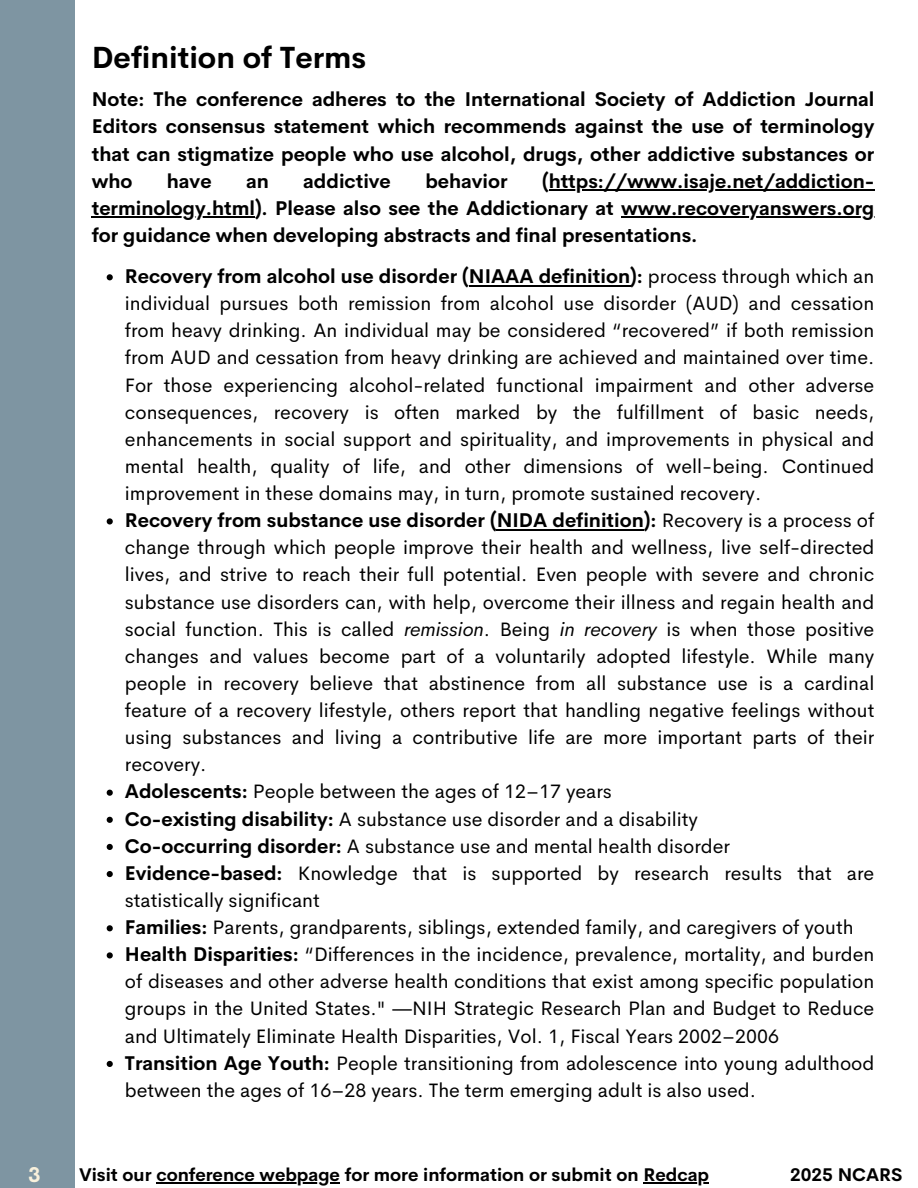
<style>
.page{position:relative;width:918px;height:1188px;background:#fff}
.page>*{position:absolute;margin:0;border:0;box-sizing:border-box;transform-origin:0 0}
.t1{font:700 30px "Cerebri Sans";color:#000}
.t2{font:700 21px "Cerebri Sans";color:#f9f1dc}
.t3{font:19.5px/27.2px "Cerebri Sans";color:#000}
.t4{font:700 19.5px/27.2px "Cerebri Sans";color:#000;text-align:justify}
.t5{font:700 18px "Cerebri Sans";color:#000}
.s1{font-weight:400}
.s2{font-weight:700}
.s3{font-style:italic}
</style>
<div class="page">
<div style="left:0;top:0;width:75px;height:1188px;background:#7e95a2"></div>
<hr style="left:549px;top:189px;width:325px;height:2px;background:#000">
<hr style="left:92px;top:217px;width:163px;height:1px;background:#000">
<hr style="left:621px;top:217px;width:253px;height:1px;background:#000">
<svg style="left:107px;top:274px;width:6px;height:6px"></svg>
<hr style="left:469px;top:285px;width:161px;height:2px;background:#000">
<svg style="left:107px;top:518px;width:6px;height:7px"></svg>
<hr style="left:497px;top:529px;width:147px;height:2px;background:#000">
<svg style="left:107px;top:790px;width:6px;height:6px"></svg>
<svg style="left:107px;top:817px;width:6px;height:6px"></svg>
<svg style="left:107px;top:844px;width:6px;height:6px"></svg>
<svg style="left:107px;top:871px;width:6px;height:6px"></svg>
<svg style="left:107px;top:925px;width:6px;height:6px"></svg>
<svg style="left:107px;top:952px;width:6px;height:7px"></svg>
<svg style="left:107px;top:1061px;width:6px;height:6px"></svg>
<hr style="left:156px;top:1182px;width:184px;height:1px;background:#000">
<hr style="left:644px;top:1182px;width:65px;height:1px;background:#000">
<p class="t2" style="left:28px;top:1161px;width:14px">3</p>
<p class="t1" style="left:92px;top:38px;width:276px">Definition of Terms</p>
<h1 class="t4" style="left:92px;top:86px;width:784px">Note: The conference adheres to the International Society of Addiction Journal Editors consensus statement which recommends against the use of terminology that can stigmatize people who use alcohol, drugs, other addictive substances or who</h1>
<h1 class="t4" style="left:167px;top:167px;width:46px">have</h1>
<h1 class="t4" style="left:246px;top:167px;width:24px">an</h1>
<h1 class="t4" style="left:303px;top:167px;width:89px">addictive</h1>
<h1 class="t4" style="left:425px;top:167px;width:84px">behavior</h1>
<h1 class="t4" style="left:542px;top:167px;width:334px">(https://www.isaje.net/addiction-</h1>
<p class="t4" style="left:92px;top:194px;width:784px">terminology.html). Please also see the Addictionary at www.recoveryanswers.org</p>
<p class="t4" style="left:125px;top:214px;width:751px;line-height:41.1px;text-indent:-33px">for guidance when developing abstracts and final presentations.<br>Recovery from alcohol use disorder (NIAAA definition): <span class="s1">process through which an</span></p>
<p class="t3" style="left:125px;top:290px;width:751px;text-align:justify">individual pursues both remission from alcohol use disorder (AUD) and cessation from heavy drinking. An individual may be considered “recovered” if both remission from AUD and cessation from heavy drinking are achieved and maintained over time.</p>
<p class="t3" style="left:125px;top:371px;width:751px">For those experiencing alcohol-related functional impairment and other adverse consequences, recovery is often marked by the fulfillment of basic needs, enhancements in social support and spirituality, and improvements in physical and mental health, quality of life, and other dimensions of well-being. Continued improvement in these domains may, in turn, promote sustained recovery.<br><span class="s2">Recovery from substance use disorder (NIDA definition):</span> Recovery is a process of change through which people improve their health and wellness, live self-directed lives, and strive to reach their full potential. Even people with severe and chronic substance use disorders can, with help, overcome their illness and regain health and</p>
<p class="t3" style="left:125px;top:615px;width:751px">social function. This is called <span class="s3">remission</span>. Being <span class="s3">in recovery</span> is when those positive changes and values become part of a voluntarily adopted lifestyle. While many people in recovery believe that abstinence from all substance use is a cardinal feature of a recovery lifestyle, others report that handling negative feelings without using substances and living a contributive life are more important parts of their recovery.<br><span class="s2">Adolescents:</span> People between the ages of 12–17 years<br><span class="s2">Co-existing disability:</span> A substance use disorder and a disability<br><span class="s2">Co-occurring disorder:</span> A substance use and mental health disorder</p>
<p class="t3" style="left:125px;top:859px;width:751px"><span class="s2">Evidence-based:</span> Knowledge that is supported by research results that are statistically significant</p>
<p class="t3" style="left:125px;top:914px;width:730px"><span class="s2">Families:</span> Parents, grandparents, siblings, extended family, and caregivers of youth</p>
<p class="t3" style="left:125px;top:941px;width:751px;text-align:justify"><span class="s2">Health Disparities:</span> “Differences in the incidence, prevalence, mortality, and burden of diseases and other adverse health conditions that exist among specific population groups in the United States." —NIH Strategic Research Plan and Budget to Reduce and Ultimately Eliminate Health Disparities, Vol. 1, Fiscal Years 2002–2006</p>
<p class="t3" style="left:125px;top:1049px;width:751px"><span class="s2">Transition Age Youth:</span> People transitioning from adolescence into young adulthood between the ages of 16–28 years. The term emerging adult is also used.</p>
<h2 class="t5" style="left:79px;top:1163px;width:632px">Visit our conference webpage for more information or submit on Redcap</h2>
<h3 class="t5" style="left:790px;top:1163px;width:114px">2025 NCARS</h3>
</div>
